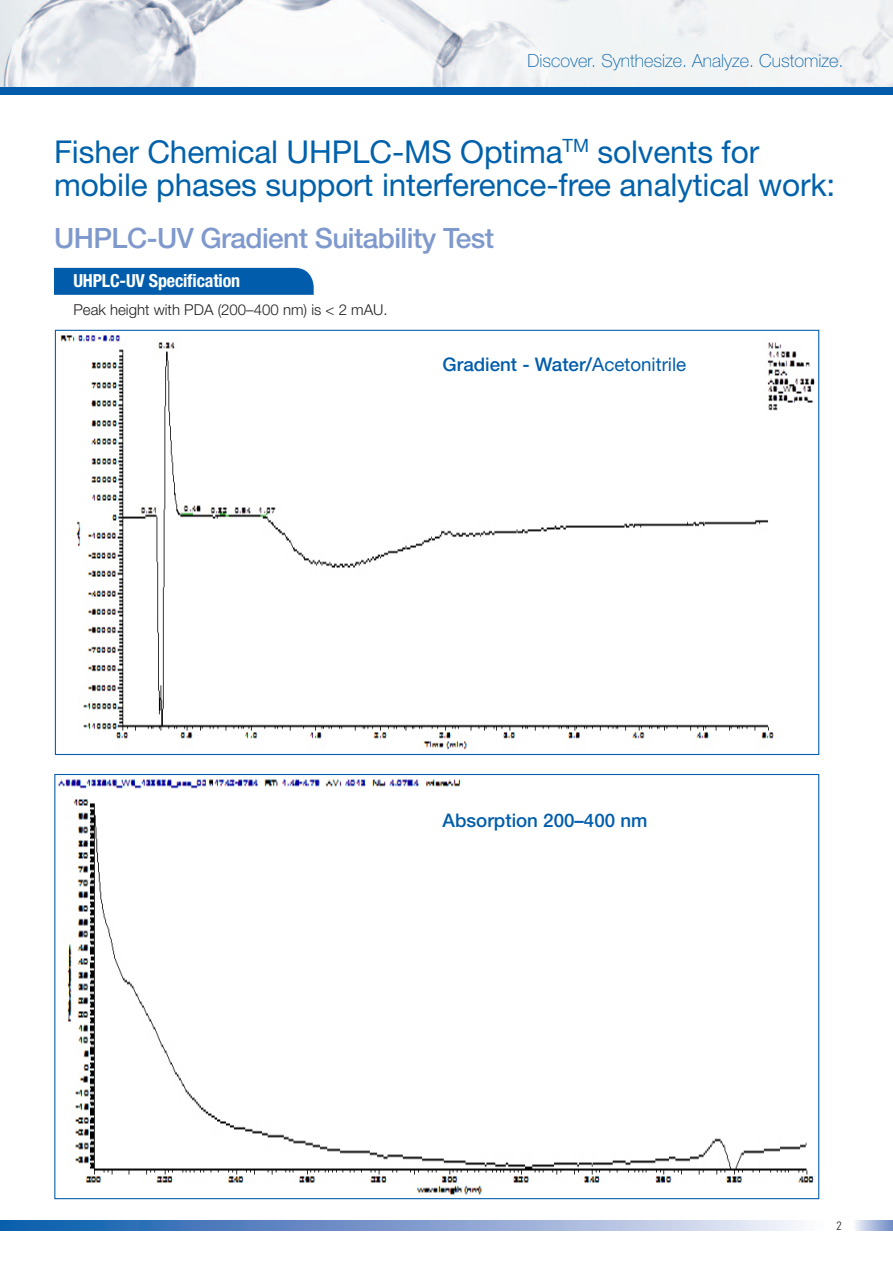
<style>
.page{position:relative;width:893px;height:1263px;background:#fff}
.page>*{position:absolute;margin:0;border:0;box-sizing:border-box;transform-origin:0 0}
.t1{font:31.5px/33px "Helvetica Neue LT Std";letter-spacing:-.005em;color:#0161aa}
.t2{font:500 28.05px "Helvetica Neue LT Std";letter-spacing:-.02em;color:#7f99cd}
.t3{font:500 18.75px "Helvetica Neue LT Std";color:#015dab}
.t4{font:100 18px "Helvetica Neue LT Std";color:#0161aa}
.t5{font:700 condensed 18px "Helvetica Neue LT Std";letter-spacing:-.01em;color:#fff}
.t6{font:300 15px "Helvetica Neue LT Std";color:#231f20}
.t7{font:300 condensed 12px "Univers LT Std";color:#231f20}
.s1{font-weight:400}
</style>
<div class="page">
<img style="left:60px;top:335px;width:755px;height:415px">
<img style="left:58px;top:779px;width:756px;height:416px">
<div style="left:54px;top:268px;width:260px;height:27px;background:#015dab"></div>
<img style="left:0;top:0;width:893px;height:88px">
<div style="left:0;top:88px;width:893px;height:7px;background:#015dab"></div>
<svg style="left:0;top:1220px;width:797px;height:11px;background:#7c9ece"></svg>
<svg style="left:855px;top:1220px;width:38px;height:11px"></svg>
<p class="t4" style="left:528px;top:50px;width:317px">Discover. Synthesize. Analyze. Customize.</p>
<p class="t1" style="left:54px;top:135px;width:783px">Fisher Chemical UHPLC-MS Optima<sup>TM</sup> solvents for mobile phases support interference-free analytical work:</p>
<p class="t2" style="left:54px;top:221px;width:442px">UHPLC-UV Gradient Suitability Test</p>
<p class="t5" style="left:73px;top:270px;width:168px">UHPLC-UV Specification</p>
<p class="t6" style="left:73px;top:301px;width:316px">Peak height with PDA (200–400 nm) is &lt; 2 mAU.</p>
<p class="t3" style="left:443px;top:353px;width:245px">Gradient - Water/<span class="s1">Acetonitrile</span></p>
<p class="t3" style="left:443px;top:809px;width:206px">Absorption 200–400 nm</p>
<p class="t7" style="left:837px;top:1218px;width:7px">2</p>
</div>
